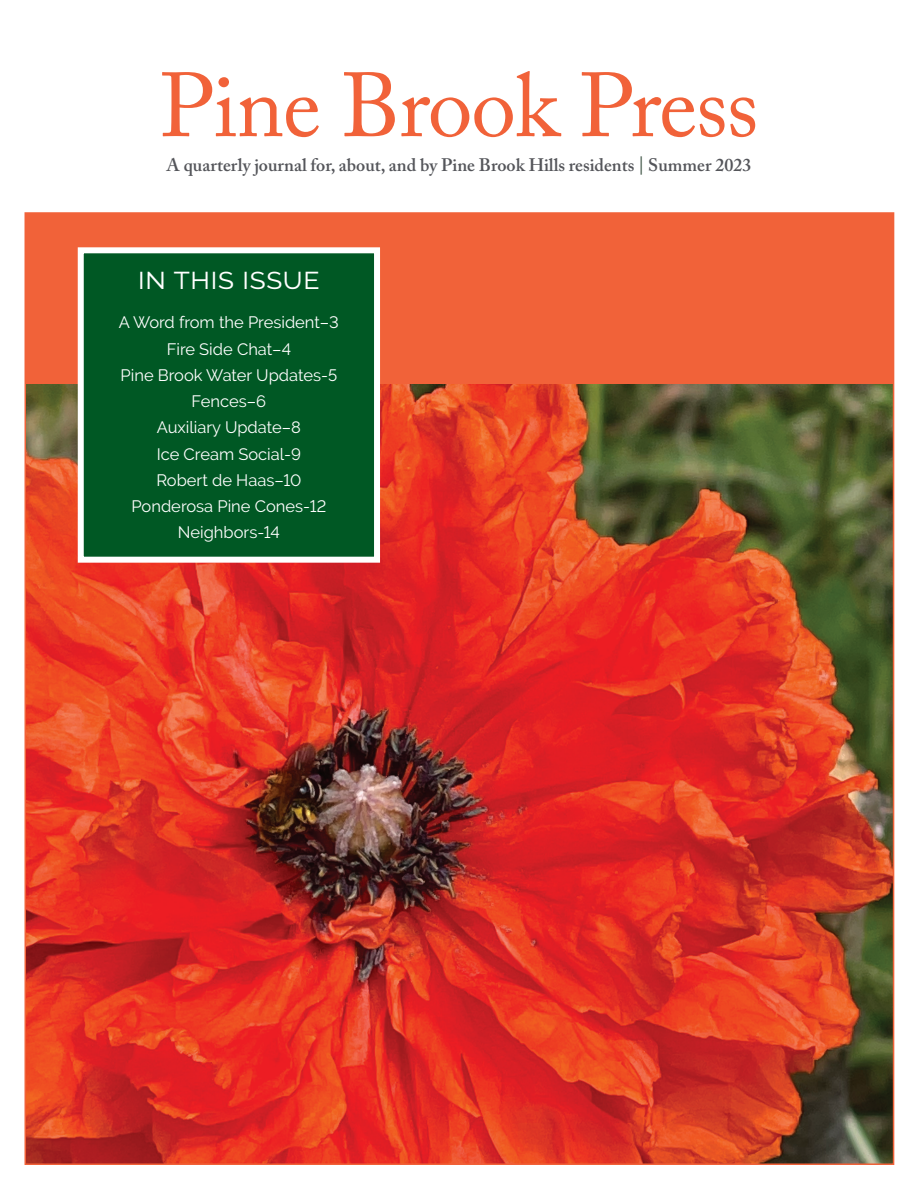
<style>
.page{position:relative;width:918px;height:1188px;background:#fff}
.page>*{position:absolute;margin:0;border:0;box-sizing:border-box;transform-origin:0 0}
.t1{font:90px "Adobe Caslon Pro";letter-spacing:-.015em;color:#f16239}
.t2{font:31.5px "Raleway";color:#fff}
.t3{font:600 18px "Adobe Caslon Pro";color:#54555a}
.t4{font:16.5px/26.2px "Raleway";color:#fff;text-align:center}
.s1{color:#425749}
</style>
<div class="page">
<img style="left:28px;top:383px;width:863px;height:779px">
<div style="left:25px;top:213px;width:869px;height:170px;background:#f16239"></div>
<div style="left:78px;top:247px;width:302px;height:316px;background:#005824;border:6px solid #fff"></div>
<h1 class="t1" style="left:159px;top:52px;width:601px">Pine Brook Press</h1>
<p class="t3" style="left:167px;top:155px;width:586px">A quarterly journal for, about, and by Pine Brook Hills residents <span class="s1">|</span> Summer 2023</p>
<h2 class="t2" style="left:138px;top:260px;width:183px">in this issue</h2>
<p class="t4" style="left:119px;top:309px;width:222px">A Word from the President–3<br>Fire Side Chat–4<br>Pine Brook Water Updates-5<br>Fences–6<br>Auxiliary Update–8<br>Ice Cream Social-9<br>Robert de Haas–10<br>Ponderosa Pine Cones-12<br>Neighbors-14</p>
</div>
